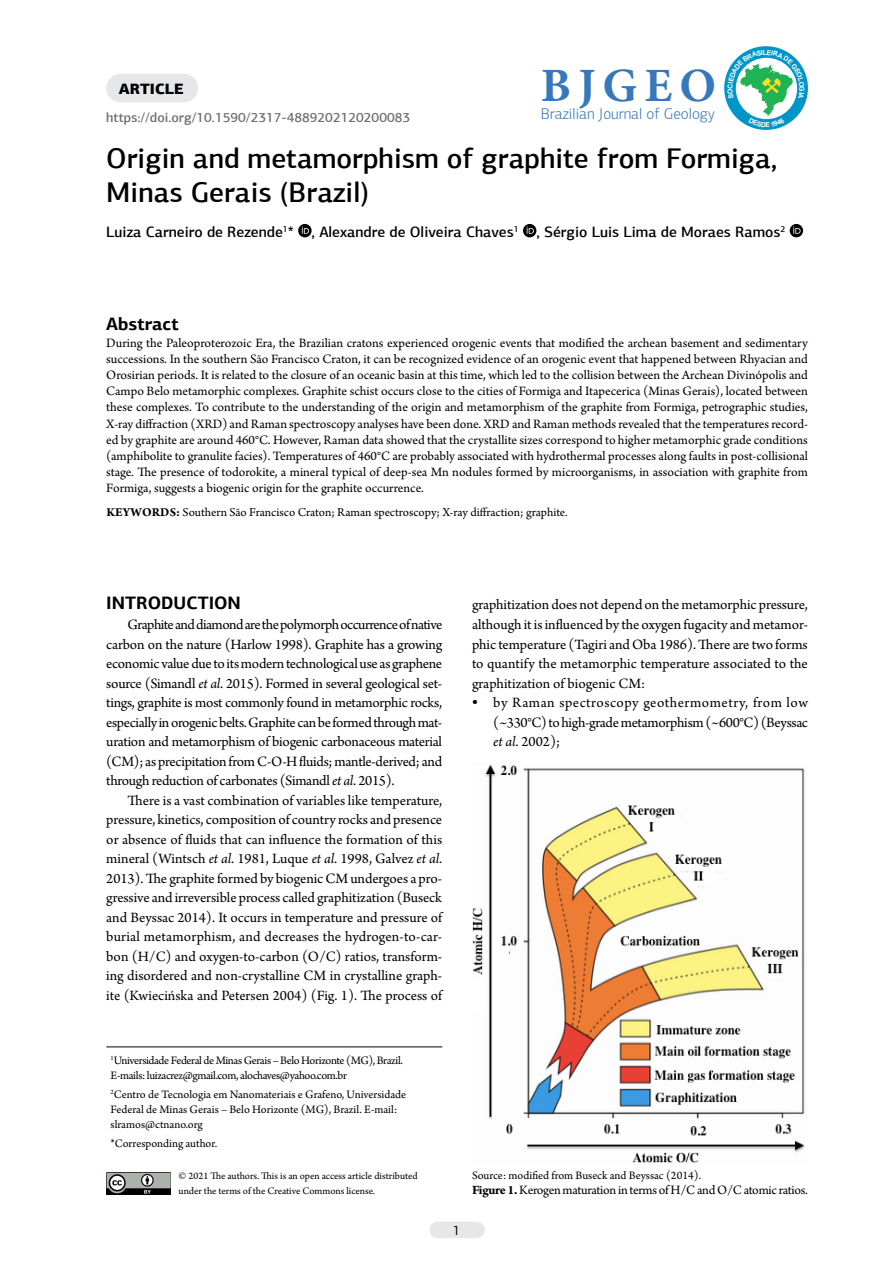
<style>
.page{position:relative;width:893px;height:1263px;background:#fff}
.page>*{position:absolute;margin:0;border:0;box-sizing:border-box;transform-origin:0 0}
.t1{font:700 47.85px "Minion Pro";letter-spacing:.15em;color:#3678bb}
.t2{font:500 28.5px/34.2px "PF Agora Sans Pro";color:#000}
.t3{font:700 18px "PF Agora Sans Pro";color:#000}
.t4{font:300 15.6px "PF Agora Sans Pro";color:#3575b9}
.t5{font:15px/19.5px "Arno Pro";letter-spacing:-.01em;color:#000;text-align:justify}
.t6{font:500 15px "PF Agora Sans Pro";color:#000}
.t7{font:900 15px "PF Agora Sans Pro";color:#000}
.t8{font:13.5px/16.2px "Arno Pro";letter-spacing:-.01em;color:#000;text-align:justify}
.t9{font:500 13.5px "PF Agora Sans Pro";color:#6d6e71}
.t10{font:13.5px "PF Agora Sans Pro";color:#000}
.t11{font:12.75px "Arno Pro";letter-spacing:-.005em;color:#000}
.t12{font:12px/15px "Arno Pro";letter-spacing:-.005em;color:#000}
.t13{font:12px/15px "Arno Pro";letter-spacing:-.03em;color:#000}
.t14{font:10.5px/15px "Arno Pro";color:#000}
.s1{font-weight:700}
.s2{font-style:italic}
.s3{font-family:"Adobe Garamond Pro"}
</style>
<div class="page">
<div style="left:106px;top:74px;width:92px;height:28px;background:#e6e7e8;border-radius:14px"></div>
<svg style="left:298px;top:224px;width:14px;height:13px"></svg>
<svg style="left:302px;top:226px;width:7px;height:8px"></svg>
<svg style="left:523px;top:224px;width:13px;height:13px"></svg>
<svg style="left:527px;top:226px;width:7px;height:8px"></svg>
<svg style="left:790px;top:224px;width:13px;height:13px"></svg>
<svg style="left:793px;top:226px;width:7px;height:8px"></svg>
<img style="left:106px;top:1172px;width:64px;height:22px">
<hr style="left:106px;top:1046px;width:336px;height:1px;background:#000">
<img style="left:472px;top:764px;width:333px;height:399px">
<div style="left:429px;top:1221px;width:56px;height:17px;background:#e6e7e8;border-radius:8px"></div>
<svg style="left:724px;top:46px;width:84px;height:84px"></svg>
<p class="t7" style="left:119px;top:79px;width:66px">ARTICLE</p>
<p class="t9" style="left:106px;top:109px;width:305px">https://doi.org/10.1590/2317-4889202120200083</p>
<h1 class="t1" style="left:541px;top:52px;width:177px">BJGEO</h1>
<p class="t4" style="left:541px;top:104px;width:176px">Brazilian Journal of Geology</p>
<h2 class="t2" style="left:106px;top:141px;width:673px">Origin and metamorphism of graphite from Formiga,<br>Minas Gerais (Brazil)</h2>
<p class="t6" style="left:106px;top:223px;width:681px">Luiza Carneiro de Rezende<sup>1</sup>* , Alexandre de Oliveira Chaves<sup>1</sup> , Sérgio Luis Lima de Moraes Ramos<sup>2</sup></p>
<p class="t3" style="left:106px;top:313px;width:74px">Abstract</p>
<p class="t8" style="left:106px;top:335px;width:703px">During the Paleoproterozoic Era, the Brazilian cratons experienced orogenic events that modified the archean basement and sedimentary successions. In the southern São Francisco Craton, it can be recognized evidence of an orogenic event that happened between Rhyacian and Orosirian periods. It is related to the closure of an oceanic basin at this time, which led to the collision between the Archean Divinópolis and Campo Belo metamorphic complexes. Graphite schist occurs close to the cities of Formiga and Itapecerica (Minas Gerais), located between these complexes. To contribute to the understanding of the origin and metamorphism of the graphite from Formiga, petrographic studies, X-ray diffraction (XRD) and Raman spectroscopy analyses have been done. XRD and Raman methods revealed that the temperatures record&shy;ed by graphite are around 460°C. However, Raman data showed that the crystallite sizes correspond to higher metamorphic grade conditions (amphibolite to granulite facies). Temperatures of 460°C are probably associated with hydrothermal processes along faults in post-collisional stage. The presence of todorokite, a mineral typical of deep-sea Mn nodules formed by microorganisms, in association with graphite from Formiga, suggests a biogenic origin for the graphite occurrence.</p>
<p class="t11" style="left:106px;top:505px;width:463px"><span class="s1">KEYWORDS:</span> Southern São Francisco Craton; Raman spectroscopy; X-ray diffraction; graphite.</p>
<p class="t3" style="left:106px;top:592px;width:136px">INTRODUCTION</p>
<p class="t5" style="left:106px;top:615px;width:337px;text-indent:21px">Graphite and diamond are the polymorph occurrence of native carbon on the nature (Harlow 1998). Graphite has a growing economic value due to its modern technological use as graphene source (Simandl <span class="s2">et al</span>. 2015). Formed in several geological set&shy;tings, graphite is most commonly found in metamorphic rocks, especially in orogenic belts. Graphite can be formed through mat&shy;uration and metamorphism of biogenic carbonaceous material (CM); as precipitation from C-O-H fluids; mantle-derived; and through reduction of carbonates (Simandl <span class="s2">et al</span>. 2015).</p>
<p class="t5" style="left:106px;top:791px;width:337px;text-indent:21px">There is a vast combination of variables like temperature, pressure, kinetics, composition of country rocks and presence or absence of fluids that can influence the formation of this mineral (Wintsch <span class="s2">et al</span>. 1981, Luque <span class="s2">et al</span>. 1998, Galvez <span class="s2">et al</span>.<br>2013). The graphite formed by biogenic CM undergoes a pro&shy;gressive and irreversible process called graphitization (Buseck and Beyssac 2014). It occurs in temperature and pressure of burial metamorphism, and decreases the hydrogen-to-car&shy;bon (H/C) and oxygen-to-carbon (O/C) ratios, transform&shy;ing disordered and non-crystalline CM in crystalline graph&shy;ite (Kwiecińska and Petersen 2004) (Fig. 1). The process of</p>
<p class="t5" style="left:472px;top:596px;width:337px">graphitization does not depend on the metamorphic pressure, although it is influenced by the oxygen fugacity and metamor&shy;phic temperature (Tagiri and Oba 1986). There are two forms to quantify the metamorphic temperature associated to the graphitization of biogenic CM:</p>
<p class="t5" style="left:493px;top:693px;width:316px;text-indent:-21px"><span class="s3">•</span> by Raman spectroscopy geothermometry, from low (~330°C) to high-grade metamorphism (~600°C) (Beyssac <span class="s2">et al</span>. 2002);</p>
<p class="t13" style="left:111px;top:1053px;width:294px"><sup>1</sup>Universidade Federal de Minas Gerais – Belo Horizonte (MG), Brazil.<br>E-mails: luizacrez@gmail.com, alochaves@yahoo.com.br</p>
<p class="t12" style="left:111px;top:1087px;width:297px"><sup>2</sup>Centro de Tecnologia em Nanomateriais e Grafeno, Universidade<br>Federal de Minas Gerais – Belo Horizonte (MG), Brazil. E-mail: slramos@ctnano.org</p>
<p class="t12" style="left:111px;top:1136px;width:108px">*Corresponding author.</p>
<p class="t14" style="left:179px;top:1169px;width:241px">© 2021 The authors. This is an open access article distributed under the terms of the Creative Commons license.</p>
<p class="t10" style="left:453px;top:1222px;width:9px">1</p>
<p class="t12" style="left:472px;top:1168px;width:231px">Source: modified from Buseck and Beyssac (2014).</p>
<p class="t8" style="left:472px;top:1183px;width:337px"><span class="s1">Figure 1.</span> Kerogen maturation in terms of H/C and O/C atomic ratios.</p>
</div>
